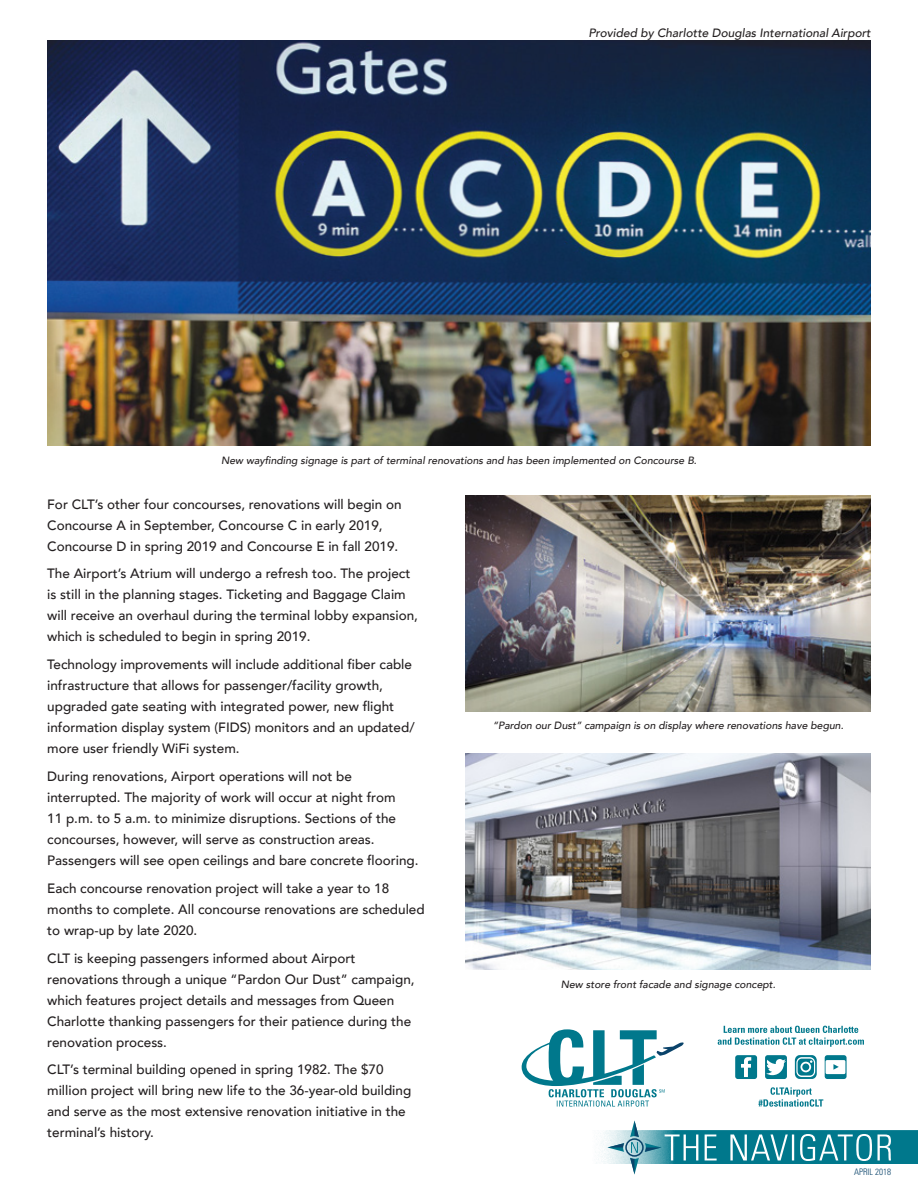
<style>
.page{position:relative;width:918px;height:1188px;background:#fff}
.page>*{position:absolute;margin:0;border:0;box-sizing:border-box;transform-origin:0 0}
.t1{font:500 13.5px/21px "Avenir";color:#231f20}
.t2{font:italic 500 12px "Avenir";color:#231f20}
.t3{font:italic 500 10.5px "Avenir";color:#231f20}
.t4{font:300 condensed 9px "Univers LT Std";color:#0a436a}
</style>
<div class="page">
<svg style="left:758px;top:1087px;width:65px;height:20px"></svg>
<svg style="left:735px;top:1055px;width:22px;height:24px"></svg>
<svg style="left:825px;top:1055px;width:22px;height:24px"></svg>
<svg style="left:765px;top:1055px;width:22px;height:24px"></svg>
<svg style="left:795px;top:1055px;width:22px;height:24px"></svg>
<div style="left:802px;top:1064px;width:7px;height:7px;background:#00788c;border-radius:50%"></div>
<svg style="left:718px;top:1026px;width:146px;height:21px"></svg>
<img style="left:466px;top:495px;width:405px;height:216px">
<img style="left:466px;top:754px;width:405px;height:216px">
<img style="left:47px;top:40px;width:824px;height:406px">
<svg style="left:522px;top:1029px;width:162px;height:78px"></svg>
<svg style="left:598px;top:1131px;width:320px;height:33px"></svg>
<svg style="left:607px;top:1120px;width:284px;height:55px"></svg>
<p class="t2" style="left:588px;top:25px;width:284px">Provided by Charlotte Douglas International Airport</p>
<p class="t3" style="left:221px;top:454px;width:477px">New wayfinding signage is part of terminal renovations and has been implemented on Concourse B.</p>
<p class="t1" style="left:47px;top:493px;width:356px">For CLT’s other four concourses, renovations will begin on<br>Concourse A in September, Concourse C in early 2019,<br>Concourse D in spring 2019 and Concourse E in fall 2019.</p>
<p class="t1" style="left:47px;top:563px;width:372px">The Airport’s Atrium will undergo a refresh too. The project is still in the planning stages. Ticketing and Baggage Claim will receive an overhaul during the terminal lobby expansion, which is scheduled to begin in spring 2019.</p>
<p class="t1" style="left:47px;top:653px;width:369px">Technology improvements will include additional fiber cable infrastructure that allows for passenger/facility growth, upgraded gate seating with integrated power, new flight information display system (FIDS) monitors and an updated/ more user friendly WiFi system.</p>
<p class="t1" style="left:47px;top:765px;width:373px">During renovations, Airport operations will not be interrupted. The majority of work will occur at night from<br>11 p.m. to 5 a.m. to minimize disruptions. Sections of the concourses, however, will serve as construction areas.<br>Passengers will see open ceilings and bare concrete flooring.</p>
<p class="t1" style="left:47px;top:877px;width:379px">Each concourse renovation project will take a year to 18 months to complete. All concourse renovations are scheduled to wrap-up by late 2020.</p>
<p class="t1" style="left:47px;top:947px;width:369px">CLT is keeping passengers informed about Airport renovations through a unique “Pardon Our Dust” campaign, which features project details and messages from Queen Charlotte thanking passengers for their patience during the renovation process.</p>
<p class="t1" style="left:47px;top:1058px;width:366px">CLT’s terminal building opened in spring 1982. The $70 million project will bring new life to the 36-year-old building and serve as the most extensive renovation initiative in the terminal’s history.</p>
<p class="t3" style="left:493px;top:719px;width:352px">“Pardon our Dust” campaign is on display where renovations have begun.</p>
<p class="t3" style="left:561px;top:978px;width:216px">New store front facade and signage concept.</p>
<p class="t4" style="left:854px;top:1166px;width:38px">APRIL 2018</p>
</div>
